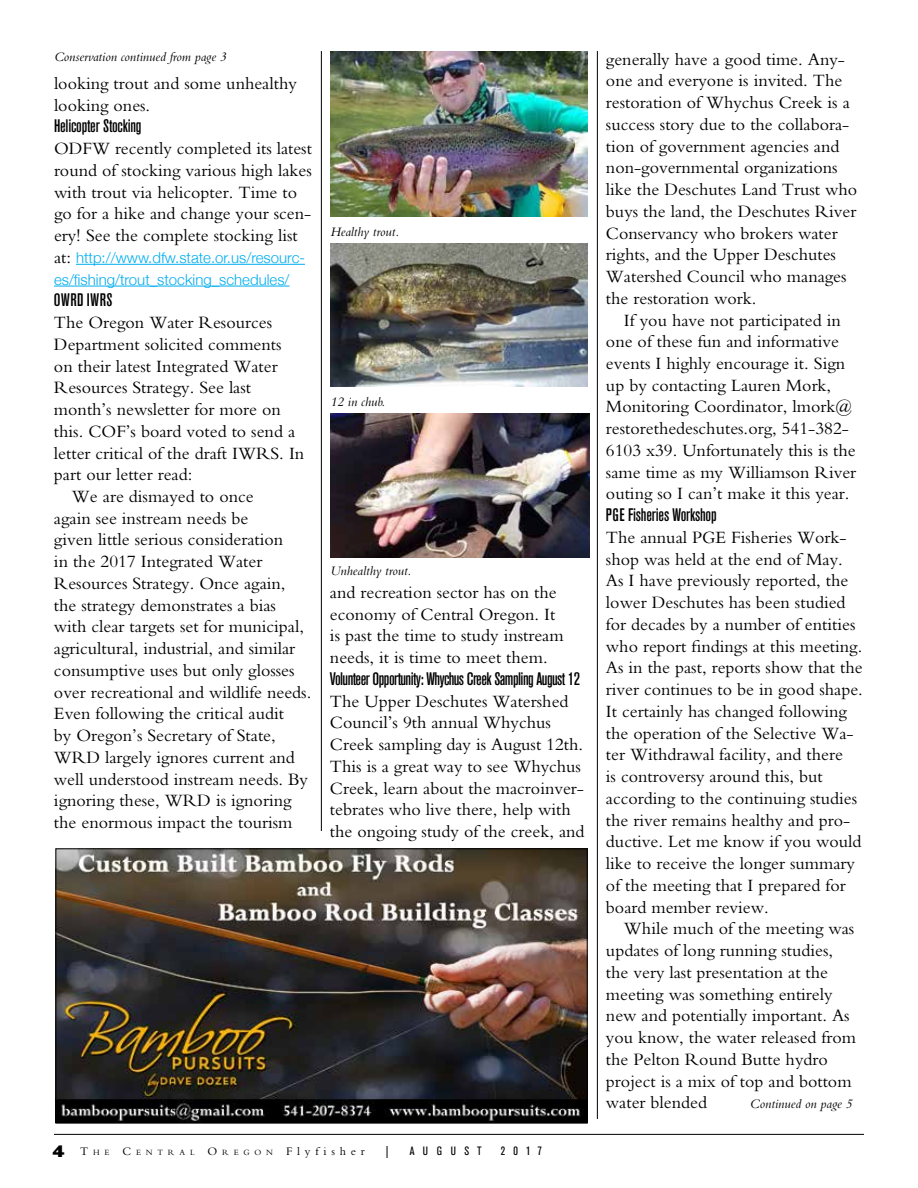
<style>
.page{position:relative;width:918px;height:1188px;background:#fff}
.page>*{position:absolute;margin:0;border:0;box-sizing:border-box;transform-origin:0 0}
.t1{font:18px/21.8px "Bembo";color:#000}
.t2{font:500 condensed 18px "Akzidenz Grotesk BE";letter-spacing:-.03em;color:#000}
.t3{font:500 condensed 18px "Akzidenz Grotesk BE";letter-spacing:-.01em;color:#000}
.t4{font:500 condensed 18px "Akzidenz Grotesk BE";letter-spacing:.03em;color:#000}
.t5{font:300 15px/21.8px "Helvetica Neue";color:#00aeef}
.t6{font:italic 13.5px "Bembo";color:#000}
.t7{font:condensed 12px "Akzidenz Grotesk BE";letter-spacing:.69em;color:#000}
.t8{font:8.4px "Bembo";letter-spacing:.57em;color:#000}
.s1{font-family:"Bembo";font-weight:400;font-size:18px;color:#000}
.s2{font-family:"Gill Sans Extra Bold Display";font-size:16.5px}
.s3{font-size:12px}
</style>
<div class="page">
<hr style="left:54px;top:1134px;width:810px;height:1px;background:#000">
<hr style="left:76px;top:264px;width:229px;height:1px;background:#00aeef">
<hr style="left:54px;top:286px;width:236px;height:1px;background:#00aeef">
<img style="left:58px;top:850px;width:528px;height:272px">
<div style="left:56px;top:848px;width:532px;height:276px;border:1px solid #000"></div>
<hr style="left:597px;top:51px;width:1px;height:1068px;background:#000">
<hr style="left:321px;top:51px;width:1px;height:780px;background:#000">
<img style="left:330px;top:244px;width:258px;height:143px">
<img style="left:330px;top:52px;width:258px;height:165px">
<img style="left:330px;top:413px;width:259px;height:144px">
<p class="t6" style="left:54px;top:49px;width:174px">Conservation continued from page 3</p>
<p class="t1" style="left:54px;top:72px;width:244px">looking trout and some unhealthy looking ones.</p>
<p class="t3" style="left:54px;top:116px;width:89px">Helicopter Stocking</p>
<p class="t1" style="left:54px;top:137px;width:260px">ODFW recently completed its latest round of stocking various high lakes with trout via helicopter. Time to go for a hike and change your scen&shy;ery! See the complete stocking list</p>
<p class="t5" style="left:54px;top:245px;width:253px"><span class="s1">at:</span> http://www.dfw.state.or.us/resourc&shy;es/fishing/trout_stocking_schedules/</p>
<p class="t4" style="left:54px;top:290px;width:60px">OWRD IWRS</p>
<p class="t1" style="left:54px;top:311px;width:220px">The Oregon Water Resources</p>
<p class="t1" style="left:54px;top:333px;width:229px">Department solicited comments</p>
<p class="t1" style="left:54px;top:355px;width:225px">on their latest Integrated Water</p>
<p class="t1" style="left:54px;top:376px;width:199px">Resources Strategy. See last</p>
<p class="t1" style="left:54px;top:398px;width:228px">month’s newsletter for more on</p>
<p class="t1" style="left:54px;top:420px;width:243px">this. COF’s board voted to send a</p>
<p class="t1" style="left:54px;top:442px;width:252px">letter critical of the draft IWRS. In</p>
<p class="t1" style="left:54px;top:463px;width:140px">part our letter read:</p>
<p class="t1" style="left:72px;top:485px;width:183px">We are dismayed to once</p>
<p class="t1" style="left:54px;top:507px;width:196px">again see instream needs be</p>
<p class="t1" style="left:54px;top:529px;width:231px">given little serious consideration</p>
<p class="t1" style="left:54px;top:550px;width:210px">in the 2017 Integrated Water</p>
<p class="t1" style="left:54px;top:572px;width:233px">Resources Strategy. Once again,</p>
<p class="t1" style="left:54px;top:594px;width:224px">the strategy demonstrates a bias</p>
<p class="t1" style="left:54px;top:616px;width:252px">with clear targets set for municipal,</p>
<p class="t1" style="left:54px;top:637px;width:243px">agricultural, industrial, and similar</p>
<p class="t1" style="left:54px;top:659px;width:242px">consumptive uses but only glosses</p>
<p class="t1" style="left:54px;top:681px;width:259px">over recreational and wildlife needs.</p>
<p class="t1" style="left:54px;top:703px;width:232px">Even following the critical audit</p>
<p class="t1" style="left:54px;top:724px;width:223px">by Oregon’s Secretary of State,</p>
<p class="t1" style="left:54px;top:746px;width:242px">WRD largely ignores current and</p>
<p class="t1" style="left:54px;top:768px;width:256px">well understood instream needs. By</p>
<p class="t1" style="left:54px;top:790px;width:239px">ignoring these, WRD is ignoring</p>
<p class="t1" style="left:54px;top:811px;width:240px">the enormous impact the tourism</p>
<p class="t6" style="left:330px;top:224px;width:70px">Healthy trout.</p>
<p class="t6" style="left:330px;top:393px;width:57px">12 in chub.</p>
<p class="t6" style="left:331px;top:563px;width:82px">Unhealthy trout.</p>
<p class="t1" style="left:330px;top:581px;width:235px">and recreation sector has on the economy of Central Oregon. It is past the time to study instream needs, it is time to meet them.</p>
<p class="t2" style="left:330px;top:669px;width:252px">Volunteer Opportunity: Whychus Creek Sampling August 12</p>
<p class="t1" style="left:330px;top:690px;width:256px">The Upper Deschutes Watershed<br>Council’s 9th annual Whychus<br>Creek sampling day is August 12th.<br>This is a great way to see Whychus<br>Creek, learn about the macroinver&shy;tebrates who live there, help with the ongoing study of the creek, and</p>
<p class="t8" style="left:52px;top:1148px;width:314px"><span class="s2">4</span> <span class="s3">T</span>HE <span class="s3">C</span>ENTRAL <span class="s3">O</span>REGON <span class="s3">Flyfisher</span></p>
<p class="t7" style="left:386px;top:1145px;width:4px">|</p>
<p class="t7" style="left:410px;top:1145px;width:74px">AUGUST</p>
<p class="t7" style="left:501px;top:1145px;width:43px">2017</p>
<p class="t1" style="left:606px;top:48px;width:253px">generally have a good time. Any&shy;one and everyone is invited. The restoration of Whychus Creek is a success story due to the collabora&shy;tion of government agencies and non-governmental organizations like the Deschutes Land Trust who buys the land, the Deschutes River<br>Conservancy who brokers water rights, and the Upper Deschutes<br>Watershed Council who manages the restoration work.</p>
<p class="t1" style="left:606px;top:309px;width:252px;text-indent:18px">If you have not participated in one of these fun and informative events I highly encourage it. Sign up by contacting Lauren Mork, Monitoring Coordinator, lmork@ restorethedeschutes.org, 541-382- 6103 x39. Unfortunately this is the same time as my Williamson River outing so I can’t make it this year.</p>
<p class="t3" style="left:606px;top:505px;width:112px">PGE Fisheries Workshop</p>
<p class="t1" style="left:606px;top:526px;width:258px">The annual PGE Fisheries Work&shy;shop was held at the end of May.<br>As I have previously reported, the lower Deschutes has been studied for decades by a number of entities who report findings at this meeting.<br>As in the past, reports show that the river continues to be in good shape.<br>It certainly has changed following the operation of the Selective Wa&shy;ter Withdrawal facility, and there<br>is controversy around this, but according to the continuing studies the river remains healthy and pro&shy;ductive. Let me know if you would like to receive the longer summary of the meeting that I prepared for board member review.</p>
<p class="t1" style="left:606px;top:917px;width:252px;text-indent:18px">While much of the meeting was updates of long running studies, the very last presentation at the meeting was something entirely new and potentially important. As you know, the water released from the Pelton Round Butte hydro project is a mix of top and bottom water blended</p>
<p class="t6" style="left:750px;top:1096px;width:104px">Continued on page 5</p>
</div>
